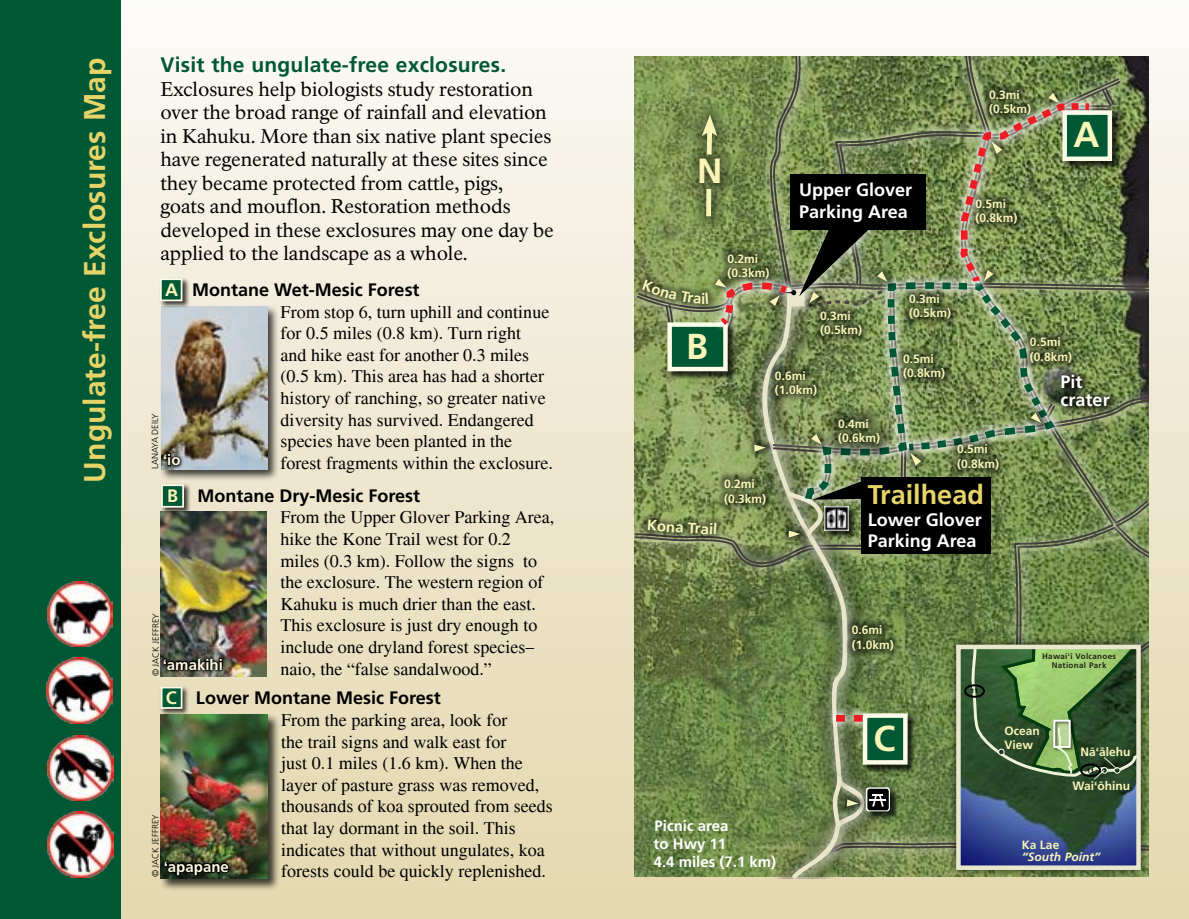
<style>
.page{position:relative;width:1189px;height:919px;background:#fff}
.page>*{position:absolute;margin:0;border:0;box-sizing:border-box;transform-origin:0 0}
.t1{font:700 36px "H Frutiger LT Std";color:#f9f5b8}
.t2{font:700 34.95px "H Frutiger LT Std";color:#f9f5b8}
.t3{font:700 30px "H Frutiger LT Std";color:#e7d468}
.t4{font:700 27px "H Frutiger LT Std";color:#e7d569}
.t5{font:700 21px "H Frutiger LT Std";letter-spacing:.01em;color:#005835}
.t6{font:19.5px/23.5px "NPS Rawlinson OT Old";letter-spacing:-.005em;color:#000}
.t7{font:18px/21.6px "Times";color:#000}
.t8{font:700 18px/21.6px "H Frutiger LT Std";color:#fff}
.t9{font:700 18px "H Frutiger LT Std";color:#f9f5b8}
.t10{font:700 15px/18px "H Frutiger LT Std";color:#fff}
.t11{font:700 15px "H Frutiger LT Std";color:#fefae0}
.t12{font:700 15px "H Frutiger LT Std";color:#f9f5b8}
.t13{font:700 12px/14.4px "H Frutiger LT Std";color:#f9f5b8}
.t14{font:italic 700 12px/12px "H Frutiger LT Std";color:#f9f5b8}
.t15{font:300 9px "H Frutiger LT Std";color:#000}
.t16{font:700 8.1px/8.9px "H Frutiger LT Std";letter-spacing:.04em;color:#232316;text-align:center}
.t17{font:700 6.3px "H Frutiger LT Std";color:#000}
.s1{font-family:"H Frutiger LT Std";font-weight:700}
.s2{font-family:"NPS Rawlinson OT Old"}
.s3{font-style:normal}
</style>
<div class="page">
<div style="left:117px;top:0;width:1071px;height:918px;background:linear-gradient(to bottom,#fcfaf7,#e0d5aa)"></div>
<img style="left:161px;top:511px;width:106px;height:165px">
<img style="left:893px;top:852px;width:55px;height:19px">
<svg style="left:752px;top:852px;width:117px;height:25px;background:#7f8f5b"></svg>
<div style="left:948px;top:636px;width:201px;height:242px;background:#000;opacity:.75"></div>
<img style="left:961px;top:852px;width:174px;height:12px">
<div style="left:956px;top:644px;width:184px;height:225px;border:4px solid #e8e7cd"></div>
<div style="left:0;top:0;width:121px;height:918px;background:#005835"></div>
<div style="left:160px;top:305px;width:120px;height:175px;background:#000;opacity:.75"></div>
<img style="left:161px;top:306px;width:106px;height:163px">
<div style="left:159px;top:277px;width:30px;height:30px;background:#000;opacity:.75"></div>
<div style="left:160px;top:278px;width:22px;height:23px;background:#005835;border:2px solid #fcfbe8"></div>
<div style="left:160px;top:483px;width:30px;height:31px;background:#000;opacity:.75"></div>
<div style="left:161px;top:484px;width:23px;height:23px;background:#005835;border:2px solid #fcfbe8"></div>
<div style="left:160px;top:685px;width:30px;height:30px;background:#000;opacity:.75"></div>
<div style="left:161px;top:686px;width:21px;height:22px;background:#005835;border:2px solid #fcfbe8"></div>
<img style="left:48px;top:735px;width:65px;height:64px">
<img style="left:47px;top:811px;width:66px;height:66px">
<img style="left:46px;top:657px;width:67px;height:66px">
<img style="left:47px;top:581px;width:66px;height:65px">
<svg style="left:161px;top:655px;width:63px;height:18px"></svg>
<svg style="left:162px;top:657px;width:36px;height:14px"></svg>
<svg style="left:206px;top:661px;width:3px;height:9px"></svg>
<svg style="left:219px;top:657px;width:3px;height:13px"></svg>
<svg style="left:161px;top:452px;width:21px;height:16px"></svg>
<svg style="left:167px;top:453px;width:4px;height:12px"></svg>
<div style="left:159px;top:712px;width:120px;height:178px;background:#000;opacity:.75"></div>
<img style="left:161px;top:714px;width:107px;height:164px">
<svg style="left:162px;top:858px;width:69px;height:19px"></svg>
<svg style="left:163px;top:858px;width:67px;height:18px"></svg>
<img style="left:634px;top:57px;width:516px;height:795px">
<p class="t3" style="left:77px;top:482px;width:425px;rotate:-90deg">Ungulate-free Exclosures Map</p>
<p class="t5" style="left:160px;top:52px;width:347px">Visit the ungulate-free exclosures.</p>
<p class="t6" style="left:160px;top:77px;width:395px">Exclosures help biologists study restoration over the broad range of rainfall and elevation in Kahuku. More than six native plant species have regenerated naturally at these sites since they became protected from cattle, pigs,<br>goats and mouflon. Restoration methods developed in these exclosures may one day be applied to the landscape as a whole.</p>
<p class="t7" style="left:280px;top:279px;width:274px;text-indent:-88px"><span class="s1">Montane Wet-Mesic Forest<br></span>From stop 6, turn uphill and continue for 0.5 miles (0.8 km). Turn right<br>and hike east for another 0.3 miles (0.5 km). This area has had a shorter history of ranching, so greater native diversity has survived. Endangered species have been planted in the forest fragments within the exclosure.</p>
<p class="t9" style="left:165px;top:279px;width:14px">A</p>
<p class="t15" style="left:150px;top:469px;width:57px;rotate:-90deg">LANAYA DEILY</p>
<p class="t11" style="left:163px;top:450px;width:19px">‘io</p>
<p class="t7" style="left:280px;top:484px;width:275px;text-indent:-83px"><span class="s1">Montane Dry-Mesic Forest<br></span>From the Upper Glover Parking Area, hike the Kone Trail west for 0.2 miles (0.3 km). Follow the signs to the exclosure. The western region of Kahuku is much drier than the east.<br>This exclosure is just dry enough to include one dryland forest species<span class="s2">– </span>naio, the “false sandalwood.”</p>
<p class="t9" style="left:167px;top:485px;width:12px">B</p>
<p class="t15" style="left:150px;top:676px;width:65px;rotate:-90deg">© JACK JEFFREY</p>
<p class="t11" style="left:163px;top:655px;width:62px">‘amakihi</p>
<p class="t7" style="left:281px;top:687px;width:273px;text-indent:-85px"><span class="s1">Lower Montane Mesic Forest<br></span>From the parking area, look for<br>the trail signs and walk east for<br>just 0.1 miles (1.6 km). When the layer of pasture grass was removed, thousands of koa sprouted from seeds that lay dormant in the soil. This indicates that without ungulates, koa forests could be quickly replenished.</p>
<p class="t9" style="left:166px;top:687px;width:12px">C</p>
<p class="t15" style="left:150px;top:877px;width:65px;rotate:-90deg">© JACK JEFFREY</p>
<p class="t11" style="left:164px;top:857px;width:67px">‘apapane</p>
<p class="t2" style="left:697px;top:150px;width:27px">N</p>
<p class="t13" style="left:727px;top:251px;width:44px">0.2mi (0.3km)</p>
<p class="t8" style="left:799px;top:179px;width:115px">Upper Glover<br>Parking Area</p>
<p class="t1" style="left:686px;top:325px;width:23px">B</p>
<p class="t13" style="left:820px;top:308px;width:44px">0.3mi (0.5km)</p>
<p class="t13" style="left:774px;top:368px;width:44px">0.6mi (1.0km)</p>
<p class="t13" style="left:908px;top:291px;width:44px">0.3mi (0.5km)</p>
<p class="t13" style="left:902px;top:351px;width:44px">0.5mi (0.8km)</p>
<p class="t13" style="left:989px;top:88px;width:44px">0.3mi (0.5km)</p>
<p class="t13" style="left:975px;top:196px;width:44px">0.5mi (0.8km)</p>
<p class="t1" style="left:1073px;top:113px;width:27px">A</p>
<p class="t13" style="left:1029px;top:335px;width:44px">0.5mi (0.8km)</p>
<p class="t8" style="left:1060px;top:373px;width:51px;line-height:18px">Pit crater</p>
<p class="t12" style="left:647px;top:516px;width:72px;rotate:4deg">Kona Trail</p>
<p class="t13" style="left:724px;top:476px;width:44px">0.2mi (0.3km)</p>
<p class="t10" style="left:653px;top:816px;width:124px">Picnic area<br>to Hwy 11<br>4.4 miles (7.1 km)</p>
<p class="t13" style="left:838px;top:416px;width:44px">0.4mi (0.6km)</p>
<p class="t13" style="left:956px;top:442px;width:44px">0.5mi (0.8km)</p>
<p class="t4" style="left:867px;top:478px;width:118px">Trailhead</p>
<p class="t8" style="left:867px;top:508px;width:116px">Lower Glover<br>Parking Area</p>
<p class="t13" style="left:851px;top:622px;width:44px">0.6mi (1.0km)</p>
<p class="t1" style="left:873px;top:716px;width:23px">C</p>
<p class="t17" style="left:970px;top:687px;width:9px">11</p>
<p class="t16" style="left:1041px;top:651px;width:76px">Hawai‘i Volcanoes<br>National Park</p>
<p class="t13" style="left:1004px;top:723px;width:37px">Ocean<br>View</p>
<p class="t13" style="left:1080px;top:744px;width:52px">Nā‘ālehu</p>
<p class="t17" style="left:1086px;top:766px;width:9px">11</p>
<p class="t13" style="left:1072px;top:778px;width:59px">Wai‘ōhinu</p>
<p class="t14" style="left:1021px;top:838px;width:80px"><span class="s3">Ka Lae </span>“South Point”</p>
</div>
